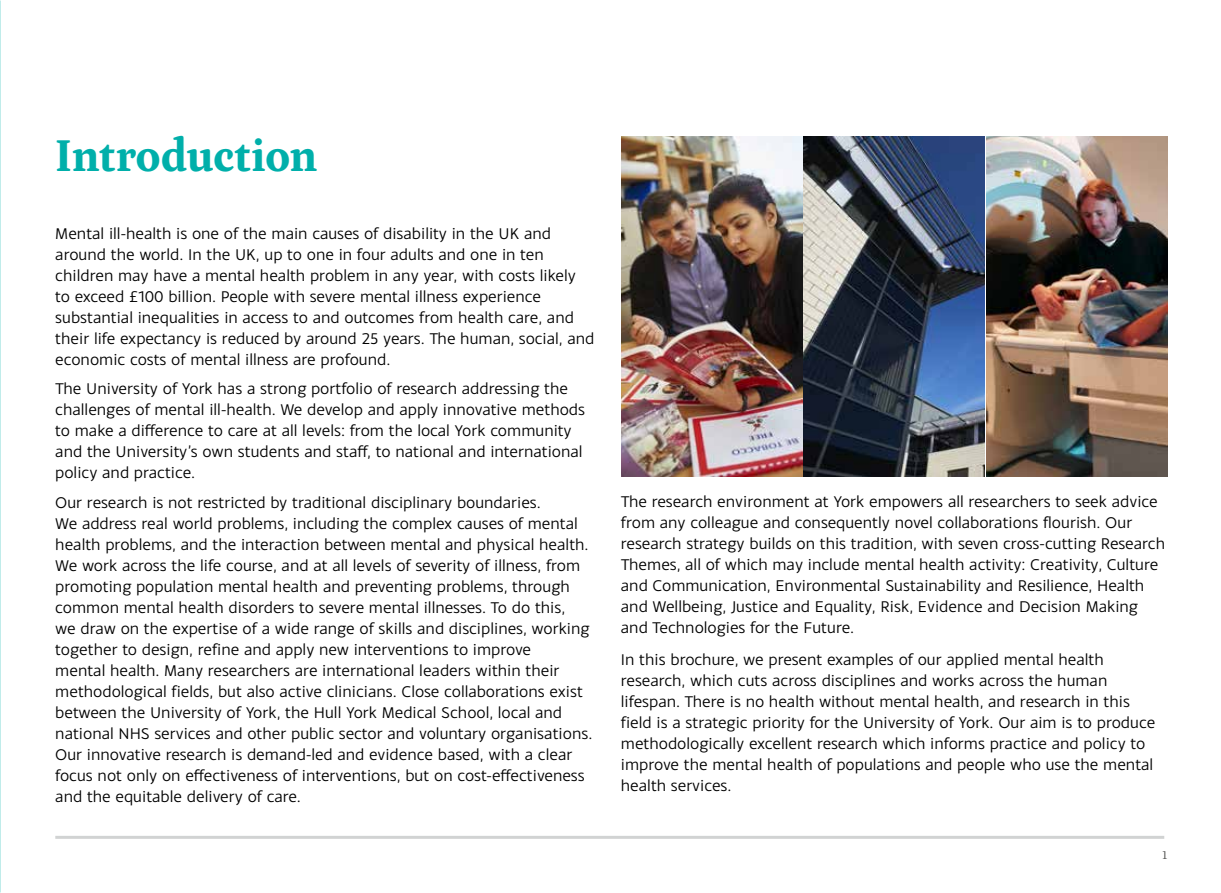
<style>
.page{position:relative;width:1221px;height:893px;background:#fff}
.page>*{position:absolute;margin:0;border:0;box-sizing:border-box;transform-origin:0 0}
.t1{font:700 46.5px "Inka A Text";letter-spacing:-.01em;color:#00afaa}
.t2{font:16.5px/21px "Monsal Gothic";color:#000}
.t3{font:12px "Inka A Text";color:#575756}
</style>
<div class="page">
<hr style="left:55px;top:836px;width:1109px;height:3px;background:#d1d3d3">
<img style="left:621px;top:136px;width:182px;height:340px">
<img style="left:986px;top:136px;width:180px;height:340px">
<img style="left:803px;top:136px;width:181px;height:340px">
<h1 class="t1" style="left:55px;top:128px;width:264px">Introduction</h1>
<p class="t2" style="left:55px;top:222px;width:540px">Mental ill-health is one of the main causes of disability in the UK and around the world. In the UK, up to one in four adults and one in ten children may have a mental health problem in any year, with costs likely to exceed £100 billion. People with severe mental illness experience substantial inequalities in access to and outcomes from health care, and their life expectancy is reduced by around 25 years. The human, social, and economic costs of mental illness are profound.</p>
<p class="t2" style="left:55px;top:378px;width:531px">The University of York has a strong portfolio of research addressing the challenges of mental ill-health. We develop and apply innovative methods to make a difference to care at all levels: from the local York community and the University’s own students and staff, to national and international policy and practice.</p>
<p class="t2" style="left:55px;top:491px;width:538px">Our research is not restricted by traditional disciplinary boundaries.<br>We address real world problems, including the complex causes of mental health problems, and the interaction between mental and physical health.<br>We work across the life course, and at all levels of severity of illness, from promoting population mental health and preventing problems, through common mental health disorders to severe mental illnesses. To do this,<br>we draw on the expertise of a wide range of skills and disciplines, working together to design, refine and apply new interventions to improve<br>mental health. Many researchers are international leaders within their methodological fields, but also active clinicians. Close collaborations exist between the University of York, the Hull York Medical School, local and national NHS services and other public sector and voluntary organisations.<br>Our innovative research is demand-led and evidence based, with a clear focus not only on effectiveness of interventions, but on cost-effectiveness and the equitable delivery of care.</p>
<p class="t2" style="left:621px;top:491px;width:545px">The research environment at York empowers all researchers to seek advice from any colleague and consequently novel collaborations flourish. Our research strategy builds on this tradition, with seven cross-cutting Research Themes, all of which may include mental health activity: Creativity, Culture and Communication, Environmental Sustainability and Resilience, Health and Wellbeing, Justice and Equality, Risk, Evidence and Decision Making and Technologies for the Future.</p>
<p class="t2" style="left:621px;top:648px;width:536px">In this brochure, we present examples of our applied mental health research, which cuts across disciplines and works across the human lifespan. There is no health without mental health, and research in this field is a strategic priority for the University of York. Our aim is to produce methodologically excellent research which informs practice and policy to improve the mental health of populations and people who use the mental health services.</p>
<p class="t3" style="left:1162px;top:848px;width:6px">1</p>
</div>
